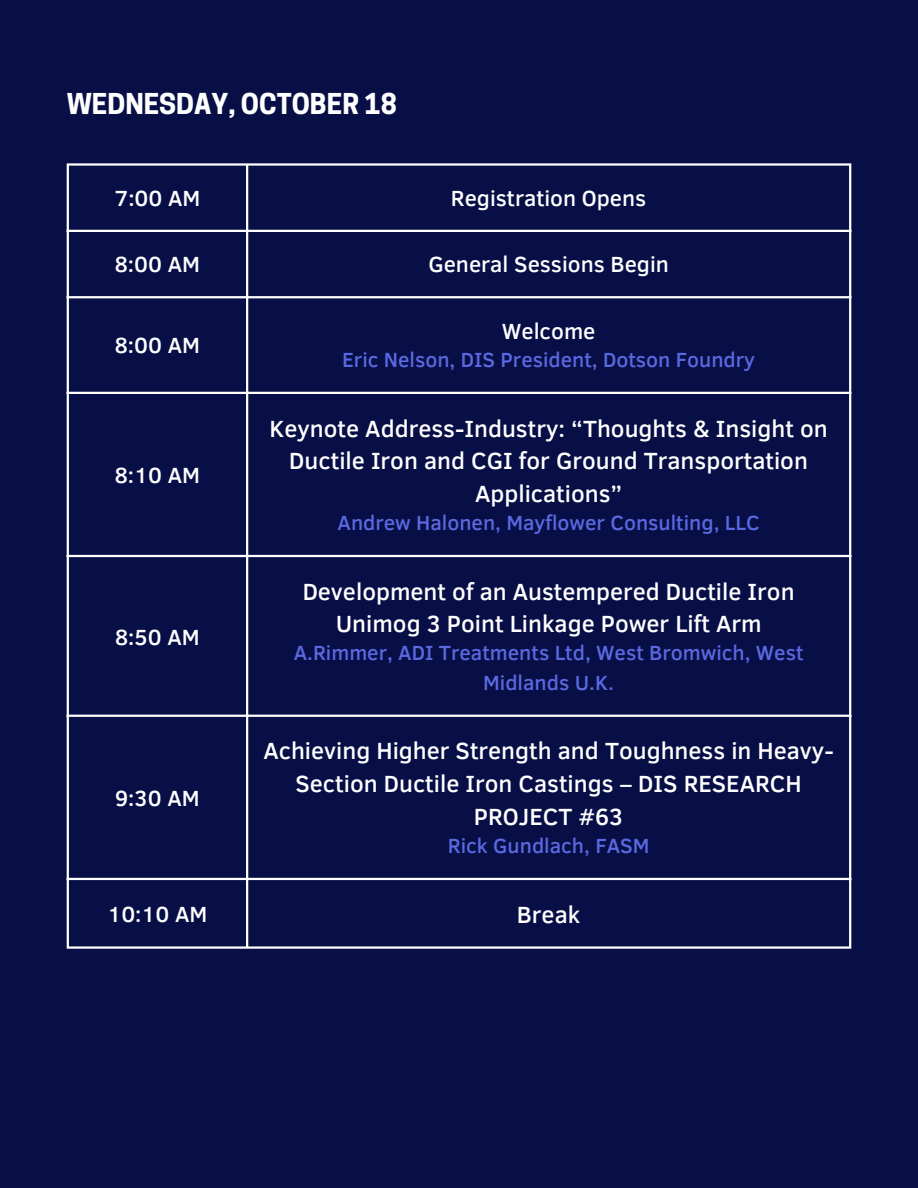
<style>
.page{position:relative;width:918px;height:1188px;background:#080f47}
.page>*{position:absolute;margin:0;border:0;box-sizing:border-box;transform-origin:0 0}
.t1{font:700 27px "Cooper Hewitt";color:#fff}
.t2{font:500 24px/32.7px "Clear Sans";color:#fff;text-align:center}
.t3{font:500 22.5px "Clear Sans";color:#fff}
.t4{font:500 21px/29.2px "Clear Sans";color:#5a69e1;text-align:center}
</style>
<div class="page">
<hr style="left:67px;top:166px;width:2px;height:780px;background:#fff">
<hr style="left:246px;top:166px;width:2px;height:780px;background:#fff">
<hr style="left:849px;top:166px;width:2px;height:780px;background:#fff">
<hr style="left:67px;top:163px;width:784px;height:3px;background:#fff">
<hr style="left:67px;top:230px;width:784px;height:2px;background:#fff">
<hr style="left:67px;top:296px;width:784px;height:2px;background:#fff">
<hr style="left:67px;top:392px;width:784px;height:2px;background:#fff">
<hr style="left:67px;top:555px;width:784px;height:2px;background:#fff">
<hr style="left:67px;top:715px;width:784px;height:2px;background:#fff">
<hr style="left:67px;top:878px;width:784px;height:2px;background:#fff">
<hr style="left:67px;top:946px;width:784px;height:3px;background:#fff">
<p class="t1" style="left:67px;top:94px;width:332px">WEDNESDAY, OCTOBER 18</p>
<p class="t3" style="left:114px;top:182px;width:88px">7:00 AM</p>
<p class="t3" style="left:451px;top:182px;width:197px">Registration Opens</p>
<p class="t3" style="left:115px;top:248px;width:87px">8:00 AM</p>
<p class="t3" style="left:428px;top:248px;width:242px">General Sessions Begin</p>
<p class="t3" style="left:115px;top:329px;width:87px">8:00 AM</p>
<p class="t3" style="left:115px;top:459px;width:87px">8:10 AM</p>
<p class="t3" style="left:115px;top:621px;width:86px">8:50 AM</p>
<p class="t3" style="left:115px;top:782px;width:86px">9:30 AM</p>
<p class="t3" style="left:502px;top:315px;width:95px">Welcome</p>
<p class="t4" style="left:342px;top:344px;width:415px">Eric Nelson, DIS President, Dotson Foundry</p>
<p class="t2" style="left:270px;top:411px;width:560px">Keynote Address-Industry: “Thoughts &amp; Insight on<br>Ductile Iron and CGI for Ground Transportation<br>Applications”</p>
<p class="t4" style="left:338px;top:507px;width:424px">Andrew Halonen, Mayflower Consulting, LLC</p>
<p class="t2" style="left:303px;top:574px;width:493px">Development of an Austempered Ductile Iron<br>Unimog 3 Point Linkage Power Lift Arm</p>
<p class="t4" style="left:294px;top:637px;width:511px">A.Rimmer, ADI Treatments Ltd, West Bromwich, West<br>Midlands U.K.</p>
<p class="t2" style="left:263px;top:733px;width:572px">Achieving Higher Strength and Toughness in Heavy-<br>Section Ductile Iron Castings – DIS RESEARCH<br>PROJECT #63</p>
<p class="t4" style="left:448px;top:830px;width:203px">Rick Gundlach, FASM</p>
<p class="t3" style="left:107px;top:897px;width:102px">10:10 AM</p>
<p class="t2" style="left:517px;top:897px;width:65px">Break</p>
</div>
